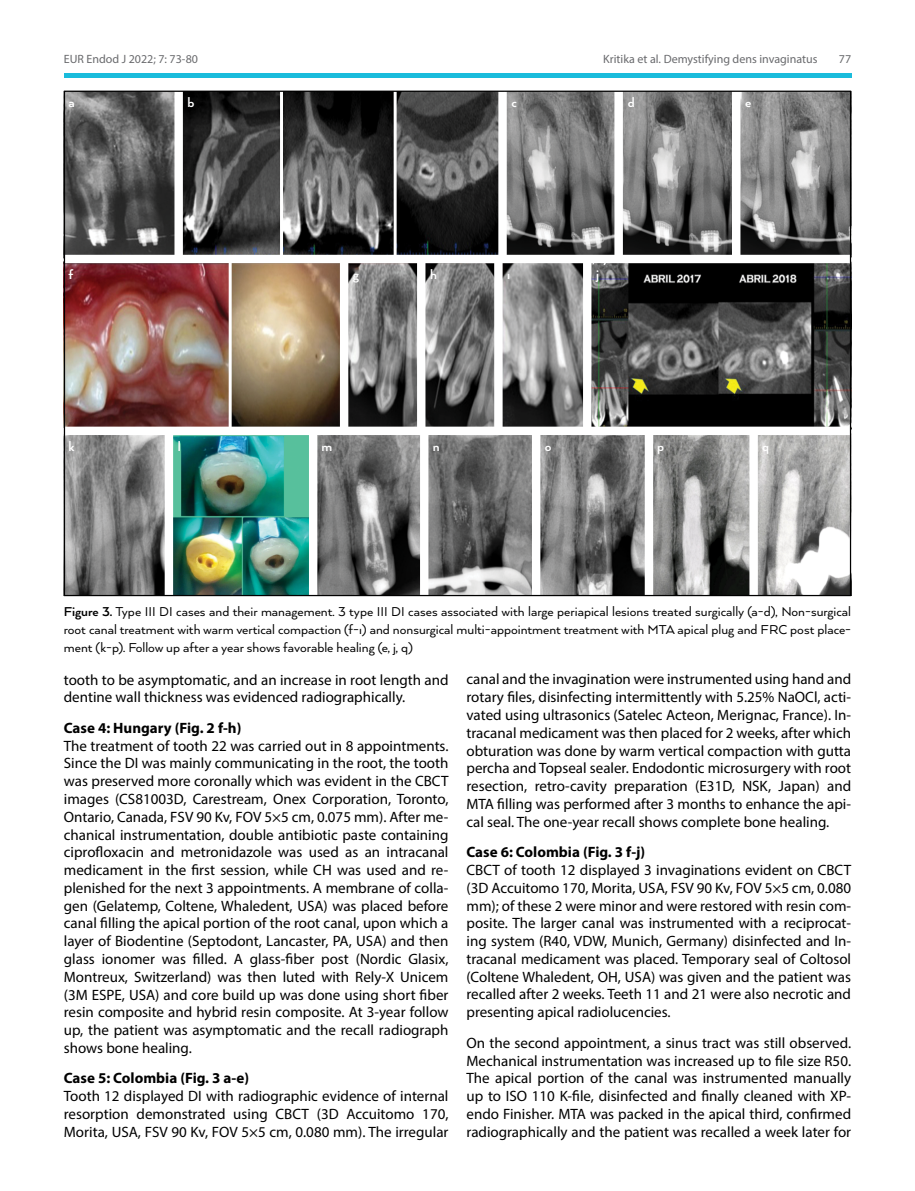
<style>
.page{position:relative;width:915px;height:1191px;background:#fff}
.page>*{position:absolute;margin:0;border:0;box-sizing:border-box;transform-origin:0 0}
.t1{font:15px/17.7px "Myriad Pro";color:#000;text-align:justify}
.t2{font:700 15px "Myriad Pro";color:#000}
.t3{font:14.85px/17.9px "Arquitecta";color:#000;text-align:justify}
.t4{font:700 14.85px "Arquitecta";color:#fff}
.t5{font:12px "Myriad Pro";color:#696a6d}
.s1{font-weight:700}
</style>
<div class="page">
<div style="left:64px;top:73px;width:786px;height:5px;background:#1abcdc"></div>
<img style="left:66px;top:93px;width:782px;height:501px">
<div style="left:174px;top:91px;width:9px;height:168px;background:#fff"></div>
<hr style="left:228px;top:261px;width:3px;height:168px;background:#fff">
<hr style="left:280px;top:91px;width:3px;height:168px;background:#fff">
<hr style="left:393px;top:91px;width:3px;height:168px;background:#fff">
<div style="left:340px;top:261px;width:8px;height:168px;background:#fff"></div>
<div style="left:165px;top:433px;width:8px;height:162px;background:#fff"></div>
<div style="left:309px;top:433px;width:8px;height:162px;background:#fff"></div>
<div style="left:420px;top:433px;width:8px;height:162px;background:#fff"></div>
<div style="left:531px;top:433px;width:9px;height:162px;background:#fff"></div>
<div style="left:644px;top:433px;width:9px;height:162px;background:#fff"></div>
<div style="left:749px;top:433px;width:8px;height:162px;background:#fff"></div>
<div style="left:417px;top:261px;width:8px;height:168px;background:#fff"></div>
<div style="left:494px;top:261px;width:8px;height:168px;background:#fff"></div>
<div style="left:583px;top:261px;width:8px;height:168px;background:#fff"></div>
<div style="left:498px;top:91px;width:8px;height:168px;background:#fff"></div>
<div style="left:614px;top:91px;width:8px;height:168px;background:#fff"></div>
<div style="left:731px;top:91px;width:9px;height:168px;background:#fff"></div>
<div style="left:64px;top:255px;width:786px;height:8px;background:#fff"></div>
<div style="left:64px;top:426px;width:786px;height:9px;background:#fff"></div>
<p class="t5" style="left:64px;top:52px;width:136px">EUR Endod J 2022; 7: 73-80</p>
<p class="t5" style="left:603px;top:52px;width:216px">Kritika et al. Demystifying dens invaginatus</p>
<p class="t5" style="left:838px;top:52px;width:14px">77</p>
<p class="t4" style="left:68px;top:93px;width:8px">a</p>
<p class="t4" style="left:68px;top:265px;width:6px">f</p>
<p class="t4" style="left:187px;top:93px;width:9px">b</p>
<p class="t4" style="left:353px;top:265px;width:8px">g</p>
<p class="t4" style="left:430px;top:265px;width:8px">h</p>
<p class="t4" style="left:511px;top:93px;width:7px">c</p>
<p class="t4" style="left:507px;top:265px;width:5px">ı</p>
<p class="t4" style="left:627px;top:93px;width:9px">d</p>
<p class="t4" style="left:596px;top:265px;width:5px">j</p>
<p class="t4" style="left:744px;top:93px;width:8px">e</p>
<p class="t4" style="left:68px;top:437px;width:8px">k</p>
<p class="t4" style="left:178px;top:437px;width:5px">l</p>
<p class="t4" style="left:321px;top:437px;width:12px">m</p>
<p class="t4" style="left:432px;top:437px;width:8px">n</p>
<p class="t4" style="left:544px;top:437px;width:8px">o</p>
<p class="t4" style="left:657px;top:437px;width:9px">p</p>
<p class="t4" style="left:761px;top:437px;width:9px">q</p>
<p class="t3" style="left:64px;top:602px;width:788px"><span class="s1">Figure 3.</span> Type III DI cases and their management. 3 type III DI cases associated with large periapical lesions treated surgically (a-d), Non-surgical root canal treatment with warm vertical compaction (f-ı) and nonsurgical multi-appointment treatment with MTA apical plug and FRC post place&shy;ment (k-p). Follow up after a year shows favorable healing (e, j, q)</p>
<p class="t1" style="left:64px;top:670px;width:386px">tooth to be asymptomatic, and an increase in root length and dentine wall thickness was evidenced radiographically.</p>
<p class="t2" style="left:64px;top:718px;width:179px">Case 4: Hungary (Fig. 2 f-h)</p>
<p class="t1" style="left:64px;top:736px;width:386px">The treatment of tooth 22 was carried out in 8 appointments.<br>Since the DI was mainly communicating in the root, the tooth was preserved more coronally which was evident in the CBCT images (CS81003D, Carestream, Onex Corporation, Toronto, Ontario, Canada, FSV 90 Kv, FOV 5×5 cm, 0.075 mm). After me&shy;chanical instrumentation, double antibiotic paste containing ciprofloxacin and metronidazole was used as an intracanal medicament in the first session, while CH was used and re&shy;plenished for the next 3 appointments. A membrane of colla&shy;gen (Gelatemp, Coltene, Whaledent, USA) was placed before canal filling the apical portion of the root canal, upon which a layer of Biodentine (Septodont, Lancaster, PA, USA) and then glass ionomer was filled. A glass-fiber post (Nordic Glasix, Montreux, Switzerland) was then luted with Rely-X Unicem (3M ESPE, USA) and core build up was done using short fiber resin composite and hybrid resin composite. At 3-year follow up, the patient was asymptomatic and the recall radiograph shows bone healing.</p>
<p class="t2" style="left:64px;top:1068px;width:187px">Case 5: Colombia (Fig. 3 a-e)</p>
<p class="t1" style="left:64px;top:1087px;width:386px">Tooth 12 displayed DI with radiographic evidence of internal resorption demonstrated using CBCT (3D Accuitomo 170, Morita, USA, FSV 90 Kv, FOV 5×5 cm, 0.080 mm). The irregular</p>
<p class="t1" style="left:466px;top:670px;width:386px">canal and the invagination were instrumented using hand and rotary files, disinfecting intermittently with 5.25% NaOCl, acti&shy;vated using ultrasonics (Satelec Acteon, Merignac, France). In&shy;tracanal medicament was then placed for 2 weeks, after which obturation was done by warm vertical compaction with gutta percha and Topseal sealer. Endodontic microsurgery with root resection, retro-cavity preparation (E31D, NSK, Japan) and MTA filling was performed after 3 months to enhance the api&shy;cal seal. The one-year recall shows complete bone healing.</p>
<p class="t2" style="left:466px;top:842px;width:180px">Case 6: Colombia (Fig. 3 f-j)</p>
<p class="t1" style="left:466px;top:861px;width:386px">CBCT of tooth 12 displayed 3 invaginations evident on CBCT (3D Accuitomo 170, Morita, USA, FSV 90 Kv, FOV 5×5 cm, 0.080 mm); of these 2 were minor and were restored with resin com&shy;posite. The larger canal was instrumented with a reciprocat&shy;ing system (R40, VDW, Munich, Germany) disinfected and In&shy;tracanal medicament was placed. Temporary seal of Coltosol (Coltene Whaledent, OH, USA) was given and the patient was recalled after 2 weeks. Teeth 11 and 21 were also necrotic and presenting apical radiolucencies.</p>
<p class="t1" style="left:466px;top:1033px;width:386px">On the second appointment, a sinus tract was still observed.<br>Mechanical instrumentation was increased up to file size R50.<br>The apical portion of the canal was instrumented manually up to ISO 110 K-file, disinfected and finally cleaned with XP&shy;endo Finisher. MTA was packed in the apical third, confirmed radiographically and the patient was recalled a week later for</p>
</div>
